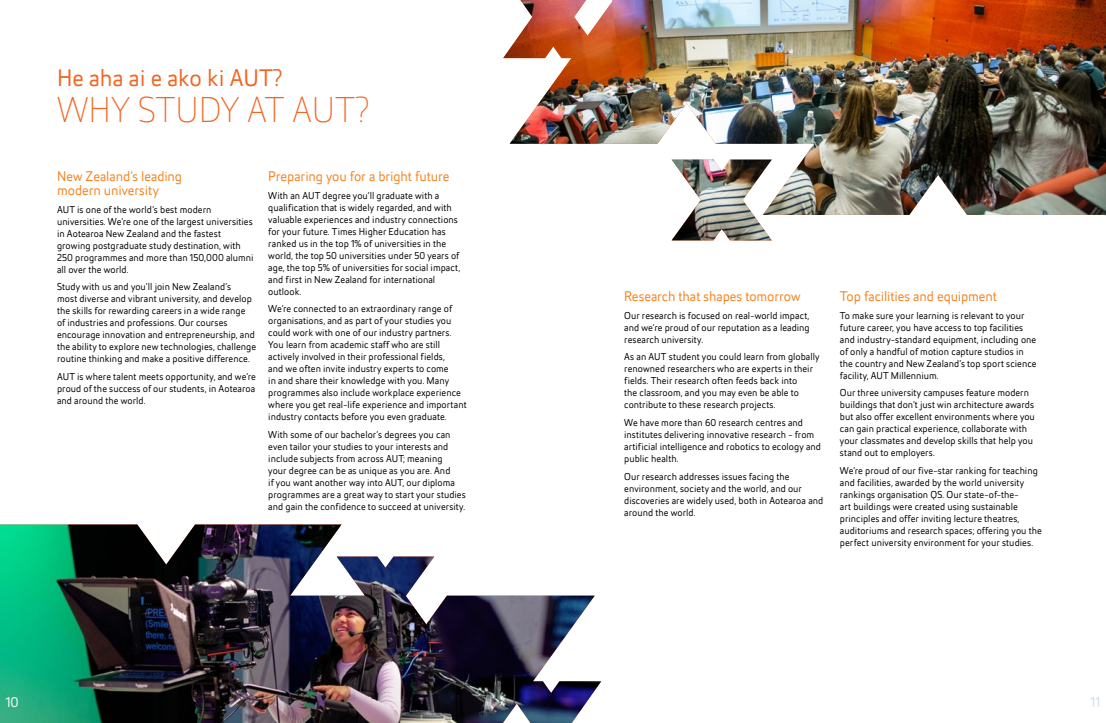
<style>
.page{position:relative;width:1106px;height:723px;background:#fff}
.page>*{position:absolute;margin:0;border:0;box-sizing:border-box;transform-origin:0 0}
.t1{font:100 36px "Helia Core";color:#f26522}
.t2{font:24px "Helia Core";color:#f26522}
.t3{font:14px/14px "Helia Core";letter-spacing:-.005em;color:#f58220}
.t4{font:14px "Helia Core";color:#fff}
.t5{font:14px "Helia Core";color:#c9dee8}
.t6{font:10px/12px "Helia Core";letter-spacing:.005em;color:#000}
</style>
<div class="page">
<img style="left:503px;top:0;width:603px;height:240px">
<img style="left:0;top:524px;width:601px;height:199px">
<h2 class="t2" style="left:57px;top:62px;width:226px">He aha ai e ako ki AUT?</h2>
<h1 class="t1" style="left:57px;top:87px;width:313px">WHY STUDY AT AUT?</h1>
<h3 class="t3" style="left:57px;top:169px;width:126px">New Zealand’s leading modern university</h3>
<p class="t6" style="left:57px;top:203px;width:198px">AUT is one of the world’s best modern universities. We’re one of the largest universities in Aotearoa New Zealand and the fastest growing postgraduate study destination, with 250 programmes and more than 150,000 alumni all over the world.</p>
<p class="t6" style="left:57px;top:281px;width:201px">Study with us and you’ll join New Zealand’s<br>most diverse and vibrant university, and develop the skills for rewarding careers in a wide range<br>of industries and professions. Our courses encourage innovation and entrepreneurship, and the ability to explore new technologies, challenge routine thinking and make a positive difference.</p>
<p class="t6" style="left:57px;top:370px;width:200px;text-align:justify">AUT is where talent meets opportunity, and we’re proud of the success of our students, in Aotearoa and around the world.</p>
<h3 class="t3" style="left:268px;top:169px;width:183px">Preparing you for a bright future</h3>
<p class="t6" style="left:268px;top:189px;width:193px">With an AUT degree you’ll graduate with a qualification that is widely regarded, and with valuable experiences and industry connections for your future. Times Higher Education has ranked us in the top 1% of universities in the world, the top 50 universities under 50 years of age, the top 5% of universities for social impact, and first in New Zealand for international outlook.</p>
<p class="t6" style="left:268px;top:303px;width:200px">We’re connected to an extraordinary range of organisations, and as part of your studies you could work with one of our industry partners.<br>You learn from academic staff who are still actively involved in their professional fields,<br>and we often invite industry experts to come<br>in and share their knowledge with you. Many programmes also include workplace experience where you get real-life experience and important industry contacts before you even graduate.</p>
<p class="t6" style="left:268px;top:428px;width:199px">With some of our bachelor’s degrees you can even tailor your studies to your interests and include subjects from across AUT; meaning<br>your degree can be as unique as you are. And<br>if you want another way into AUT, our diploma programmes are a great way to start your studies and gain the confidence to succeed at university.</p>
<h3 class="t3" style="left:624px;top:289px;width:178px">Research that shapes tomorrow</h3>
<p class="t6" style="left:624px;top:309px;width:187px;text-align:justify">Our research is focused on real-world impact, and we’re proud of our reputation as a leading research university.</p>
<p class="t6" style="left:624px;top:351px;width:197px">As an AUT student you could learn from globally renowned researchers who are experts in their fields. Their research often feeds back into<br>the classroom, and you may even be able to contribute to these research projects.</p>
<p class="t6" style="left:624px;top:416px;width:198px">We have more than 60 research centres and institutes delivering innovative research - from artificial intelligence and robotics to ecology and public health.</p>
<p class="t6" style="left:624px;top:470px;width:201px">Our research addresses issues facing the environment, society and the world, and our discoveries are widely used, both in Aotearoa and around the world.</p>
<h3 class="t3" style="left:840px;top:289px;width:158px">Top facilities and equipment</h3>
<p class="t6" style="left:840px;top:309px;width:198px">To make sure your learning is relevant to your future career, you have access to top facilities and industry-standard equipment, including one of only a handful of motion capture studios in the country and New Zealand’s top sport science facility, AUT Millennium.</p>
<p class="t6" style="left:840px;top:387px;width:196px">Our three university campuses feature modern buildings that don’t just win architecture awards but also offer excellent environments where you can gain practical experience, collaborate with your classmates and develop skills that help you stand out to employers.</p>
<p class="t6" style="left:840px;top:464px;width:203px">We’re proud of our five-star ranking for teaching and facilities, awarded by the world university rankings organisation QS. Our state-of-the-<br>art buildings were created using sustainable principles and offer inviting lecture theatres, auditoriums and research spaces; offering you the perfect university environment for your studies.</p>
<h3 class="t4" style="left:6px;top:693px;width:15px">10</h3>
<h3 class="t5" style="left:1090px;top:693px;width:11px">11</h3>
</div>
